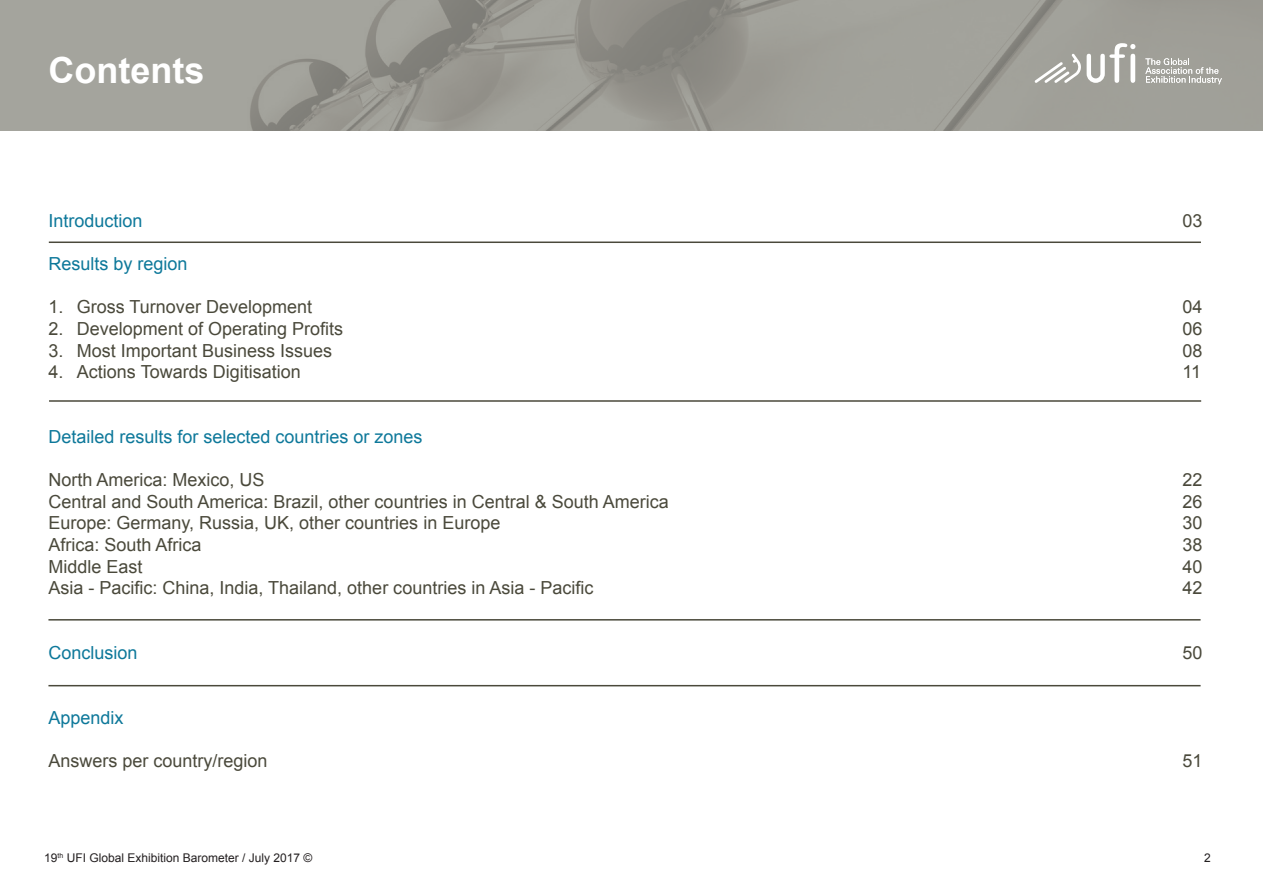
<style>
.page{position:relative;width:1263px;height:893px;background:#fff}
.page>*{position:absolute;margin:0;border:0;box-sizing:border-box;transform-origin:0 0}
.t1{font:700 36px "Arial";color:#fff}
.t2{font:18px "Arial";color:#4a493b}
.t3{font:18px "Arial";color:#0d789a}
.t4{font:12px "Arial";color:#231f20}
</style>
<div class="page">
<img style="left:0;top:0;width:1263px;height:130px">
<svg style="left:1034px;top:43px;width:101px;height:40px"></svg>
<svg style="left:1145px;top:58px;width:77px;height:26px"></svg>
<hr style="left:49px;top:242px;width:1152px;height:1px;background:#4a493b">
<hr style="left:49px;top:400px;width:1152px;height:2px;background:#4a493b">
<hr style="left:48px;top:619px;width:1152px;height:2px;background:#4a493b">
<hr style="left:48px;top:685px;width:1152px;height:1px;background:#4a493b">
<h1 class="t1" style="left:48px;top:47px;width:157px">Contents</h1>
<p class="t3" style="left:48px;top:209px;width:96px">Introduction</p>
<p class="t2" style="left:1182px;top:209px;width:22px">03</p>
<p class="t3" style="left:48px;top:252px;width:141px">Results by region</p>
<p class="t2" style="left:48px;top:295px;width:265px">1. Gross Turnover Development</p>
<p class="t2" style="left:1182px;top:295px;width:22px">04</p>
<p class="t2" style="left:48px;top:317px;width:296px">2. Development of Operating Profits</p>
<p class="t2" style="left:1182px;top:317px;width:22px">06</p>
<p class="t2" style="left:48px;top:338px;width:285px">3. Most Important Business Issues</p>
<p class="t2" style="left:1182px;top:338px;width:22px">08</p>
<p class="t2" style="left:48px;top:360px;width:254px">4. Actions Towards Digitisation</p>
<p class="t2" style="left:1182px;top:360px;width:20px">11</p>
<p class="t3" style="left:48px;top:425px;width:376px">Detailed results for selected countries or zones</p>
<p class="t2" style="left:48px;top:468px;width:218px">North America: Mexico, US</p>
<p class="t2" style="left:1182px;top:468px;width:22px">22</p>
<p class="t2" style="left:48px;top:490px;width:622px">Central and South America: Brazil, other countries in Central &amp; South America</p>
<p class="t2" style="left:1182px;top:490px;width:22px">26</p>
<p class="t2" style="left:48px;top:511px;width:453px">Europe: Germany, Russia, UK, other countries in Europe</p>
<p class="t2" style="left:1182px;top:511px;width:22px">30</p>
<p class="t2" style="left:48px;top:533px;width:155px">Africa: South Africa</p>
<p class="t2" style="left:1182px;top:533px;width:22px">38</p>
<p class="t2" style="left:48px;top:554px;width:96px">Middle East</p>
<p class="t2" style="left:1182px;top:554px;width:22px">40</p>
<p class="t2" style="left:48px;top:576px;width:546px">Asia - Pacific: China, India, Thailand, other countries in Asia - Pacific</p>
<p class="t2" style="left:1182px;top:576px;width:22px">42</p>
<p class="t3" style="left:48px;top:641px;width:91px">Conclusion</p>
<p class="t2" style="left:1182px;top:641px;width:22px">50</p>
<p class="t3" style="left:48px;top:706px;width:77px">Appendix</p>
<p class="t2" style="left:48px;top:749px;width:221px">Answers per country/region</p>
<p class="t2" style="left:1182px;top:749px;width:22px">51</p>
<p class="t4" style="left:44px;top:849px;width:270px">19<sup>th</sup> UFI Global Exhibition Barometer / July 2017 ©</p>
<p class="t4" style="left:1204px;top:849px;width:8px">2</p>
</div>
